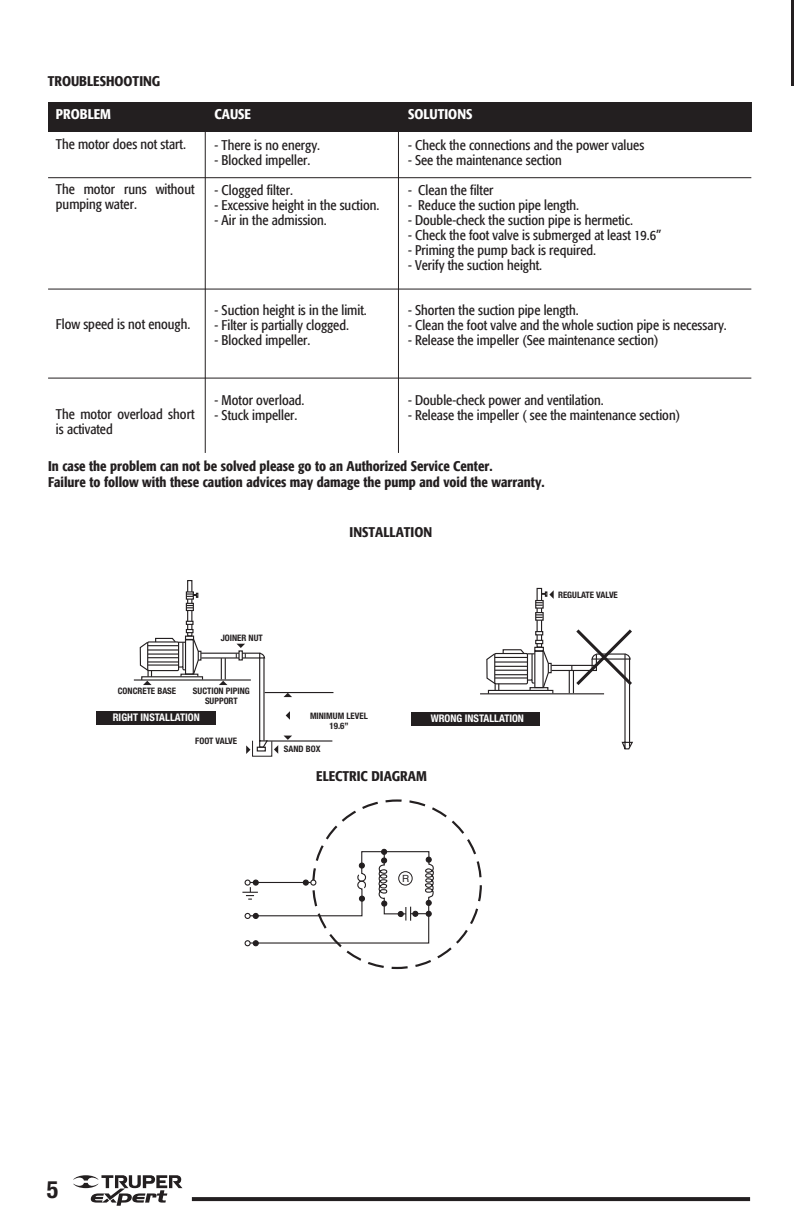
<style>
.page{position:relative;width:794px;height:1224px;background:#fff}
.page>*{position:absolute;margin:0;border:0;box-sizing:border-box;transform-origin:0 0}
.t1{font:700 condensed 24px "Helvetica Neue LT Std";color:#231f20}
.t2{font:condensed 14px/15px "Formata";color:#231f20}
.t3{font:500 condensed 14px "Formata";color:#231f20}
.t4{font:500 condensed 14px "Formata";color:#fff}
.t5{font:700 condensed 10.6px "Helvetica Neue LT Std";color:#fff}
.t6{font:9.8px "Helvetica";color:#231f20}
.t7{font:700 condensed 8.8px/10px "Helvetica Neue LT Std";color:#231f20;text-align:center}
</style>
<div class="page">
<hr style="left:791px;top:0;width:3px;height:85px;background:#231f20">
<svg style="left:192px;top:1197px;width:558px;height:4px;background:#272425"></svg>
<svg style="left:73px;top:1175px;width:109px;height:31px"></svg>
<div style="left:410px;top:712px;width:129px;height:13px;background:#231f20"></div>
<div style="left:536px;top:588px;width:6px;height:60px;border:1px solid #231f20"></div>
<div style="left:535px;top:600px;width:8px;height:9px;background:#fff;border:1px solid #231f20"></div>
<div style="left:535px;top:612px;width:8px;height:9px;background:#fff;border:1px solid #231f20"></div>
<svg style="left:536px;top:614px;width:7px;height:4px"></svg>
<div style="left:547px;top:663px;width:4px;height:10px;border:1px solid #231f20"></div>
<div style="left:551px;top:665px;width:46px;height:6px;border:1px solid #231f20"></div>
<hr style="left:480px;top:693px;width:124px;height:1px;background:#231f20">
<div style="left:488px;top:690px;width:65px;height:4px;border:1px solid #231f20"></div>
<svg style="left:486px;top:631px;width:63px;height:60px"></svg>
<div style="left:529px;top:687px;width:19px;height:4px;border:1px solid #231f20"></div>
<svg style="left:569px;top:629px;width:64px;height:121px"></svg>
<svg style="left:536px;top:590px;width:17px;height:16px"></svg>
<svg style="left:242px;top:849px;width:192px;height:97px"></svg>
<div style="left:398px;top:871px;width:14px;height:14px;border:1px solid #231f20;border-radius:50%"></div>
<div style="left:187px;top:580px;width:5px;height:56px;border:1px solid #231f20"></div>
<svg style="left:186px;top:591px;width:8px;height:9px"></svg>
<div style="left:186px;top:603px;width:8px;height:8px;background:#a7a5a5;border:1px solid #231f20"></div>
<svg style="left:186px;top:605px;width:7px;height:3px"></svg>
<div style="left:197px;top:651px;width:4px;height:10px;border:1px solid #231f20"></div>
<div style="left:200px;top:653px;width:60px;height:6px;border:1px solid #231f20"></div>
<hr style="left:134px;top:679px;width:117px;height:2px;background:#231f20">
<div style="left:141px;top:676px;width:62px;height:4px;border:1px solid #231f20"></div>
<hr style="left:265px;top:692px;width:68px;height:1px;background:#231f20">
<hr style="left:266px;top:740px;width:66px;height:2px;background:#231f20">
<svg style="left:186px;top:593px;width:12px;height:5px"></svg>
<div style="left:97px;top:711px;width:119px;height:14px;background:#231f20"></div>
<svg style="left:219px;top:658px;width:8px;height:27px"></svg>
<svg style="left:139px;top:621px;width:60px;height:64px"></svg>
<div style="left:257px;top:747px;width:9px;height:5px;border:1px solid #231f20"></div>
<div style="left:252px;top:740px;width:20px;height:17px;border:1px solid #231f20"></div>
<svg style="left:246px;top:745px;width:4px;height:9px"></svg>
<svg style="left:258px;top:652px;width:34px;height:102px"></svg>
<svg style="left:238px;top:658px;width:5px;height:3px"></svg>
<svg style="left:236px;top:644px;width:10px;height:14px"></svg>
<hr style="left:205px;top:104px;width:1px;height:349px;background:#231f20">
<hr style="left:398px;top:104px;width:1px;height:349px;background:#231f20">
<hr style="left:48px;top:177px;width:703px;height:1px;background:#231f20">
<hr style="left:48px;top:289px;width:703px;height:1px;background:#231f20">
<hr style="left:48px;top:378px;width:703px;height:1px;background:#231f20">
<div style="left:48px;top:102px;width:703px;height:30px;background:#231f20"></div>
<p class="t3" style="left:48px;top:73px;width:114px">TROUBLESHOOTING</p>
<p class="t4" style="left:56px;top:105px;width:57px">PROBLEM</p>
<p class="t2" style="left:56px;top:136px;width:132px">The motor does not start.</p>
<p class="t2" style="left:56px;top:181px;width:140px">The motor runs without pumping water.</p>
<p class="t4" style="left:215px;top:105px;width:38px">CAUSE</p>
<p class="t2" style="left:215px;top:138px;width:107px">- There is no energy.</p>
<p class="t2" style="left:215px;top:153px;width:97px">- Blocked impeller.</p>
<p class="t2" style="left:215px;top:183px;width:80px">- Clogged filter.</p>
<p class="t2" style="left:215px;top:198px;width:166px">- Excessive height in the suction.</p>
<p class="t2" style="left:215px;top:213px;width:114px">- Air in the admission.</p>
<p class="t2" style="left:56px;top:316px;width:136px">Flow speed is not enough.</p>
<p class="t2" style="left:56px;top:406px;width:140px">The motor overload short is activated</p>
<p class="t2" style="left:215px;top:303px;width:154px">- Suction height is in the limit.</p>
<p class="t2" style="left:215px;top:318px;width:136px">- Filter is partially clogged.</p>
<p class="t2" style="left:215px;top:333px;width:97px">- Blocked impeller.</p>
<p class="t2" style="left:215px;top:393px;width:91px">- Motor overload.</p>
<p class="t2" style="left:215px;top:408px;width:84px">- Stuck impeller.</p>
<p class="t4" style="left:408px;top:105px;width:66px">SOLUTIONS</p>
<p class="t2" style="left:408px;top:138px;width:238px">- Check the connections and the power values</p>
<p class="t2" style="left:408px;top:153px;width:155px">- See the maintenance section</p>
<p class="t2" style="left:408px;top:183px;width:87px">- Clean the filter</p>
<p class="t2" style="left:408px;top:198px;width:173px">- Reduce the suction pipe length.</p>
<p class="t2" style="left:408px;top:213px;width:226px">- Double-check the suction pipe is hermetic.</p>
<p class="t2" style="left:408px;top:228px;width:255px">- Check the foot valve is submerged at least 19.6”</p>
<p class="t2" style="left:408px;top:243px;width:190px">- Priming the pump back is required.</p>
<p class="t2" style="left:408px;top:258px;width:136px">- Verify the suction height.</p>
<p class="t2" style="left:408px;top:303px;width:172px">- Shorten the suction pipe length.</p>
<p class="t2" style="left:408px;top:318px;width:320px">- Clean the foot valve and the whole suction pipe is necessary.</p>
<p class="t2" style="left:408px;top:333px;width:252px">- Release the impeller (See maintenance section)</p>
<p class="t2" style="left:408px;top:393px;width:197px">- Double-check power and ventilation.</p>
<p class="t2" style="left:408px;top:408px;width:273px">- Release the impeller ( see the maintenance section)</p>
<p class="t3" style="left:48px;top:457px;width:446px">In case the problem can not be solved please go to an Authorized Service Center.</p>
<p class="t3" style="left:48px;top:473px;width:498px">Failure to follow with these caution advices may damage the pump and void the warranty.</p>
<p class="t3" style="left:349px;top:524px;width:84px">INSTALLATION</p>
<p class="t7" style="left:221px;top:633px;width:44px">JOINER NUT</p>
<p class="t7" style="left:118px;top:686px;width:60px">CONCRETE BASE</p>
<p class="t7" style="left:193px;top:686px;width:58px">SUCTION PIPING<br>SUPPORT</p>
<p class="t7" style="left:195px;top:735px;width:43px">FOOT VALVE</p>
<p class="t5" style="left:113px;top:711px;width:88px">RIGHT INSTALLATION</p>
<p class="t7" style="left:310px;top:711px;width:59px">MINIMUM LEVEL<br>19.6”</p>
<p class="t7" style="left:284px;top:744px;width:38px">SAND BOX</p>
<p class="t5" style="left:431px;top:712px;width:95px">WRONG INSTALLATION</p>
<p class="t3" style="left:316px;top:768px;width:112px">ELECTRIC DIAGRAM</p>
<p class="t7" style="left:558px;top:590px;width:61px">REGULATE VALVE</p>
<p class="t6" style="left:402px;top:871px;width:9px">R</p>
<h1 class="t1" style="left:47px;top:1175px;width:13px">5</h1>
</div>
